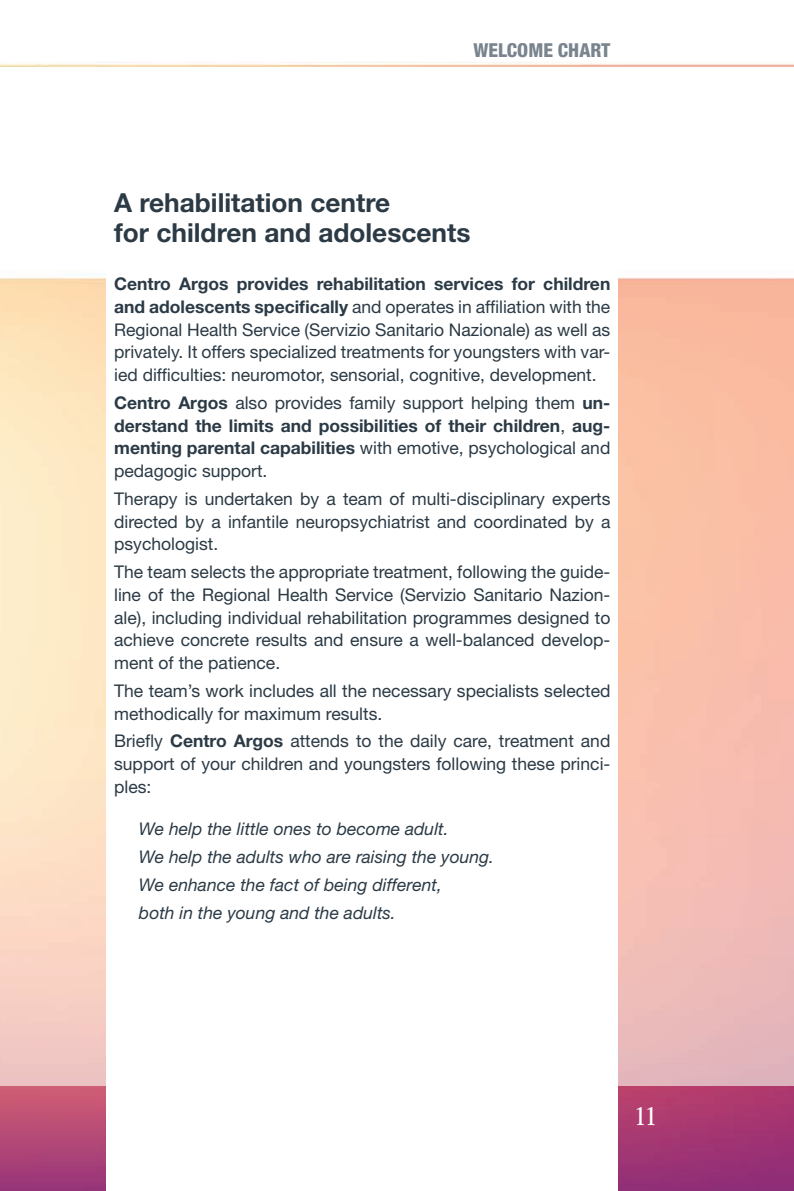
<style>
.page{position:relative;width:794px;height:1191px;background:#fff}
.page>*{position:absolute;margin:0;border:0;box-sizing:border-box;transform-origin:0 0}
.t1{font:condensed 28px "ITC Garamond Std";color:#fff}
.Titolo{font:700 26.25px "Helvetica Neue LT Std";color:#2b3a45}
.t2{font:800 condensed 19.25px "Helvetica Neue LT Std";color:#79848e}
.Titolo-2{font:17.5px/22.8px "Helvetica Neue LT Std";color:#2b3a45;text-align:justify}
.Titolo-3{font:700 17.5px/22.8px "Helvetica Neue LT Std";color:#2b3a45;text-align:justify}
.Titolo-4{font:italic 17.5px "Helvetica Neue LT Std";color:#2b3a45}
.s1{font-weight:700}
.s2{font-weight:400}
</style>
<div class="page">
<img style="left:0;top:1086px;width:794px;height:105px">
<div style="left:107px;top:174px;width:511px;height:1017px;background:#fff"></div>
<p class="t2" style="left:473px;top:38px;width:138px">WELCOME CHART</p>
<p class="Titolo" style="left:114px;top:187px;width:278px">A rehabilitation centre</p>
<p class="Titolo" style="left:114px;top:216px;width:358px">for children and adolescents</p>
<p class="Titolo-2" style="left:114px;top:272px;width:498px"><span class="s1">Centro Argos provides rehabilitation services for children and adolescents specifically</span> and operates in affiliation with the Regional Health Service (Servizio Sanitario Nazionale) as well as privately. It offers specialized treatments for youngsters with var&shy;ied difficulties: neuromotor, sensorial, cognitive, development.</p>
<p class="Titolo-3" style="left:114px;top:391px;width:498px">Centro Argos <span class="s2">also provides family support helping them</span> un&shy;derstand the limits and possibilities of their children<span class="s2">,</span> aug&shy;menting parental capabilities <span class="s2">with emotive, psychological and pedagogic support.</span></p>
<p class="Titolo-2" style="left:114px;top:487px;width:498px">Therapy is undertaken by a team of multi-disciplinary experts directed by a infantile neuropsychiatrist and coordinated by a psychologist.</p>
<p class="Titolo-2" style="left:114px;top:560px;width:498px">The team selects the appropriate treatment, following the guide&shy;line of the Regional Health Service (Servizio Sanitario Nazion&shy;ale), including individual rehabilitation programmes designed to achieve concrete results and ensure a well-balanced develop&shy;ment of the patience.</p>
<p class="Titolo-2" style="left:114px;top:679px;width:498px">The team’s work includes all the necessary specialists selected methodically for maximum results.</p>
<p class="Titolo-2" style="left:114px;top:729px;width:498px">Briefly <span class="s1">Centro Argos</span> attends to the daily care, treatment and support of your children and youngsters following these princi&shy;ples:</p>
<p class="Titolo-4" style="left:139px;top:818px;width:311px">We help the little ones to become adult.</p>
<p class="Titolo-4" style="left:139px;top:846px;width:357px">We help the adults who are raising the young.</p>
<p class="Titolo-4" style="left:139px;top:874px;width:304px">We enhance the fact of being different,</p>
<p class="Titolo-4" style="left:139px;top:901px;width:258px">both in the young and the adults.</p>
<h1 class="t1" style="left:634px;top:1100px;width:24px">11</h1>
</div>
